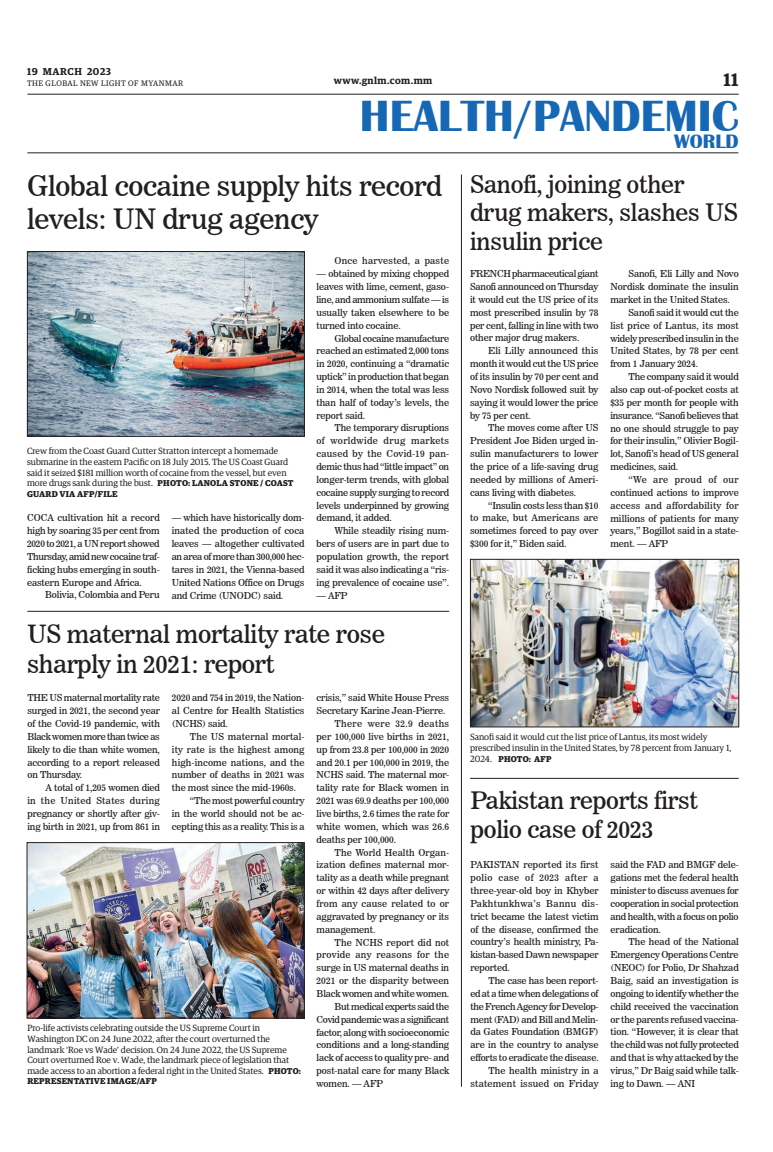
<style>
.page{position:relative;width:773px;height:1152px;background:#fff}
.page>*{position:absolute;margin:0;border:0;box-sizing:border-box;transform-origin:0 0}
.t1{font:700 45px "Britannic";color:#1768b4}
._2_Clm_Head{font:28px/33.6px "News 706 BT Roman C";letter-spacing:-.01em;color:#231f20}
._2_Clm_Head-2{font:25px/30px "News 706 BT Roman C";letter-spacing:-.01em;color:#231f20}
._2_Clm_Head-3{font:24px/28.8px "News 706 BT Roman C";letter-spacing:-.01em;color:#231f20}
.t2{font:700 20px "Britannic";color:#1768b4}
.t3{font:600 18px "Guardian Egyp";color:#231f20}
.t4{font:600 10px "Guardian Egyp";letter-spacing:.05em;color:#231f20}
._2nd_Body{font:9.5px/12.9px "News 706 BT Roman C";letter-spacing:-.01em;color:#231f20;text-align:justify}
.Normal_Para{font:9.5px/12.9px "News 706 BT Roman C";letter-spacing:-.01em;color:#231f20;text-align:justify}
._2nd_Body-2{font:9.5px/12.9px "News 706 BT Roman C";letter-spacing:.02em;color:#231f20;text-align:right}
.t5{font:9px/10.8px "Guardian Egyp";color:#231f20}
.t6{font:700 8.5px "Guardian Egyp";letter-spacing:.02em;color:#231f20}
.t7{font:8px "Guardian Egyp";letter-spacing:.06em;color:#231f20}
.s1{font-weight:700;font-size:8.5px}
.s2{font-weight:400;font-size:9px}
</style>
<div class="page">
<hr style="left:27px;top:94px;width:711px;height:1px;background:#231f20">
<hr style="left:27px;top:153px;width:711px;height:1px;background:#231f20">
<img style="left:29px;top:253px;width:273px;height:182px">
<div style="left:27px;top:251px;width:277px;height:186px;border:1px solid #231f20"></div>
<img style="left:472px;top:561px;width:264px;height:164px">
<div style="left:470px;top:559px;width:268px;height:168px;border:1px solid #231f20"></div>
<img style="left:29px;top:844px;width:273px;height:172px">
<div style="left:27px;top:842px;width:277px;height:176px;border:1px solid #231f20"></div>
<hr style="left:27px;top:611px;width:422px;height:1px;background:#231f20">
<hr style="left:461px;top:174px;width:1px;height:913px;background:#231f20">
<hr style="left:470px;top:778px;width:268px;height:1px;background:#231f20">
<p class="t4" style="left:27px;top:64px;width:86px">19 MARCH 2023</p>
<p class="t7" style="left:27px;top:78px;width:158px">THE GLOBAL NEW LIGHT OF MYANMAR</p>
<p class="t4" style="left:334px;top:73px;width:100px">www.gnlm.com.mm</p>
<h3 class="t3" style="left:723px;top:67px;width:16px">11</h3>
<h1 class="t1" style="left:360px;top:91px;width:380px">HEALTH/PANDEMIC</h1>
<h3 class="t2" style="left:674px;top:130px;width:66px">WORLD</h3>
<p class="_2_Clm_Head" style="left:27px;top:169px;width:416px">Global cocaine supply hits record levels: UN drug agency</p>
<p class="t5" style="left:27px;top:445px;width:268px">Crew from the Coast Guard Cutter Stratton intercept a homemade submarine in the eastern Pacific on 18 July 2015. The US Coast Guard said it seized $181 million worth of cocaine from the vessel, but even more drugs sank during the bust. <span class="s1">PHOTO: LANOLA STONE / COAST</span></p>
<p class="t6" style="left:27px;top:487px;width:92px">GUARD VIA AFP/FILE</p>
<p class="Normal_Para" style="left:27px;top:511px;width:134px">COCA cultivation hit a record high by soaring 35 per cent from 2020 to 2021, a UN report showed Thursday, amid new cocaine traf&shy;ficking hubs emerging in south&shy;eastern Europe and Africa.</p>
<p class="_2nd_Body" style="left:45px;top:589px;width:116px">Bolivia, Colombia and Peru</p>
<p class="_2nd_Body" style="left:172px;top:511px;width:134px">— which have historically dom&shy;inated the production of coca leaves — altogether cultivated an area of more than 300,000 hec&shy;tares in 2021, the Vienna-based United Nations Office on Drugs and Crime (UNODC) said.</p>
<p class="_2nd_Body-2" style="left:334px;top:255px;width:116px">Once harvested, a paste</p>
<p class="_2nd_Body" style="left:316px;top:267px;width:134px">— obtained by mixing chopped leaves with lime, cement, gaso&shy;line, and ammonium sulfate — is usually taken elsewhere to be turned into cocaine.</p>
<p class="_2nd_Body" style="left:316px;top:332px;width:134px;text-indent:18px">Global cocaine manufacture reached an estimated 2,000 tons in 2020, continuing a “dramatic uptick” in production that began in 2014, when the total was less than half of today’s levels, the report said.</p>
<p class="_2nd_Body" style="left:316px;top:422px;width:134px;text-indent:18px">The temporary disruptions of worldwide drug markets caused by the Covid-19 pan&shy;demic thus had “little impact” on longer-term trends, with global cocaine supply surging to record levels underpinned by growing demand, it added.</p>
<p class="_2nd_Body" style="left:316px;top:524px;width:134px;text-indent:18px">While steadily rising num&shy;bers of users are in part due to population growth, the report said it was also indicating a “ris&shy;ing prevalence of cocaine use”.</p>
<p class="_2nd_Body" style="left:316px;top:589px;width:32px">— AFP</p>
<p class="_2_Clm_Head-2" style="left:27px;top:619px;width:359px">US maternal mortality rate rose sharply in 2021: report</p>
<p class="Normal_Para" style="left:27px;top:691px;width:134px">THE US maternal mortality rate surged in 2021, the second year of the Covid-19 pandemic, with Black women more than twice as likely to die than white women, according to a report released on Thursday.</p>
<p class="_2nd_Body" style="left:27px;top:781px;width:134px;text-indent:18px">A total of 1,205 women died in the United States during pregnancy or shortly after giv&shy;ing birth in 2021, up from 861 in</p>
<p class="_2nd_Body" style="left:172px;top:691px;width:134px">2020 and 754 in 2019, the Nation&shy;al Centre for Health Statistics (NCHS) said.</p>
<p class="_2nd_Body" style="left:172px;top:730px;width:134px;text-indent:18px">The US maternal mortal&shy;ity rate is the highest among high-income nations, and the number of deaths in 2021 was the most since the mid-1960s.</p>
<p class="_2nd_Body" style="left:172px;top:794px;width:134px;text-indent:18px">“The most powerful country in the world should not be ac&shy;cepting this as a reality. This is a</p>
<p class="_2nd_Body" style="left:316px;top:691px;width:134px">crisis,” said White House Press<br>Secretary Karine Jean-Pierre.</p>
<p class="_2nd_Body" style="left:316px;top:717px;width:134px;text-indent:18px">There were 32.9 deaths per 100,000 live births in 2021, up from 23.8 per 100,000 in 2020 and 20.1 per 100,000 in 2019, the NCHS said. The maternal mor&shy;tality rate for Black women in 2021 was 69.9 deaths per 100,000 live births, 2.6 times the rate for white women, which was 26.6 deaths per 100,000.</p>
<p class="_2nd_Body" style="left:316px;top:846px;width:134px;text-indent:18px">The World Health Organ&shy;ization defines maternal mor&shy;tality as a death while pregnant or within 42 days after delivery from any cause related to or aggravated by pregnancy or its management.</p>
<p class="_2nd_Body" style="left:316px;top:936px;width:134px;text-indent:18px">The NCHS report did not provide any reasons for the surge in US maternal deaths in 2021 or the disparity between Black women and white women.</p>
<p class="_2nd_Body" style="left:316px;top:1000px;width:134px;text-indent:18px">But medical experts said the Covid pandemic was a significant factor, along with socioeconomic conditions and a long-standing lack of access to quality pre- and post-natal care for many Black women. — AFP</p>
<p class="t5" style="left:27px;top:1022px;width:275px">Pro-life activists celebrating outside the US Supreme Court in Washington DC on 24 June 2022, after the court overturned the landmark ‘Roe vs Wade’ decision. On 24 June 2022, the US Supreme Court overturned Roe v. Wade, the landmark piece of legislation that made access to an abortion a federal right in the United States. <span class="s1">PHOTO:</span></p>
<p class="t6" style="left:27px;top:1075px;width:131px">REPRESENTATIVE IMAGE/AFP</p>
<p class="_2_Clm_Head-3" style="left:470px;top:170px;width:270px">Sanofi, joining other drug makers, slashes US insulin price</p>
<p class="Normal_Para" style="left:470px;top:267px;width:130px">FRENCH pharmaceutical giant Sanofi announced on Thursday it would cut the US price of its most prescribed insulin by 78 per cent, falling in line with two other major drug makers.</p>
<p class="_2nd_Body" style="left:470px;top:344px;width:130px;text-indent:18px">Eli Lilly announced this month it would cut the US price of its insulin by 70 per cent and Novo Nordisk followed suit by saying it would lower the price by 75 per cent.</p>
<p class="_2nd_Body" style="left:470px;top:422px;width:130px;text-indent:18px">The moves come after US President Joe Biden urged in&shy;sulin manufacturers to lower the price of a life-saving drug needed by millions of Ameri&shy;cans living with diabetes.</p>
<p class="_2nd_Body" style="left:470px;top:499px;width:130px;text-indent:18px">“Insulin costs less than $10 to make, but Americans are sometimes forced to pay over $300 for it,” Biden said.</p>
<p class="_2nd_Body" style="left:610px;top:267px;width:130px;text-indent:18px">Sanofi, Eli Lilly and Novo Nordisk dominate the insulin market in the United States.</p>
<p class="_2nd_Body" style="left:610px;top:306px;width:130px;text-indent:18px">Sanofi said it would cut the list price of Lantus, its most widely prescribed insulin in the United States, by 78 per cent from 1 January 2024.</p>
<p class="_2nd_Body" style="left:610px;top:370px;width:130px;text-indent:18px">The company said it would also cap out-of-pocket costs at $35 per month for people with insurance. “Sanofi believes that no one should struggle to pay for their insulin,” Olivier Bogil&shy;lot, Sanofi’s head of US general medicines, said.</p>
<p class="_2nd_Body" style="left:610px;top:473px;width:130px;text-indent:18px">“We are proud of our continued actions to improve access and affordability for millions of patients for many years,” Bogillot said in a state&shy;ment. — AFP</p>
<p class="t5" style="left:470px;top:731px;width:263px">Sanofi said it would cut the list price of Lantus, its most widely prescribed insulin in the United States, by 78 percent from January 1,</p>
<p class="t6" style="left:470px;top:752px;width:83px"><span class="s2">2024.</span> PHOTO: AFP</p>
<p class="_2_Clm_Head-3" style="left:470px;top:786px;width:229px">Pakistan reports first polio case of 2023</p>
<p class="Normal_Para" style="left:470px;top:858px;width:130px">PAKISTAN reported its first polio case of 2023 after a three-year-old boy in Khyber Pakhtunkhwa’s Bannu dis&shy;trict became the latest victim of the disease, confirmed the country’s health ministry, Pa&shy;kistan-based Dawn newspaper reported.</p>
<p class="_2nd_Body" style="left:470px;top:974px;width:130px;text-indent:18px">The case has been report&shy;ed at a time when delegations of the French Agency for Develop&shy;ment (FAD) and Bill and Melin&shy;da Gates Foundation (BMGF) are in the country to analyse efforts to eradicate the disease.</p>
<p class="_2nd_Body-2" style="left:470px;top:1064px;width:130px">The health ministry in a statement issued on Friday</p>
<p class="_2nd_Body" style="left:610px;top:858px;width:130px">said the FAD and BMGF dele&shy;gations met the federal health minister to discuss avenues for cooperation in social protection and health, with a focus on polio eradication.</p>
<p class="_2nd_Body" style="left:610px;top:936px;width:130px;text-indent:18px">The head of the National Emergency Operations Centre (NEOC) for Polio, Dr Shahzad Baig, said an investigation is ongoing to identify whether the child received the vaccination or the parents refused vaccina&shy;tion. “However, it is clear that the child was not fully protected and that is why attacked by the virus,” Dr Baig said while talk&shy;ing to Dawn. — ANI</p>
</div>
